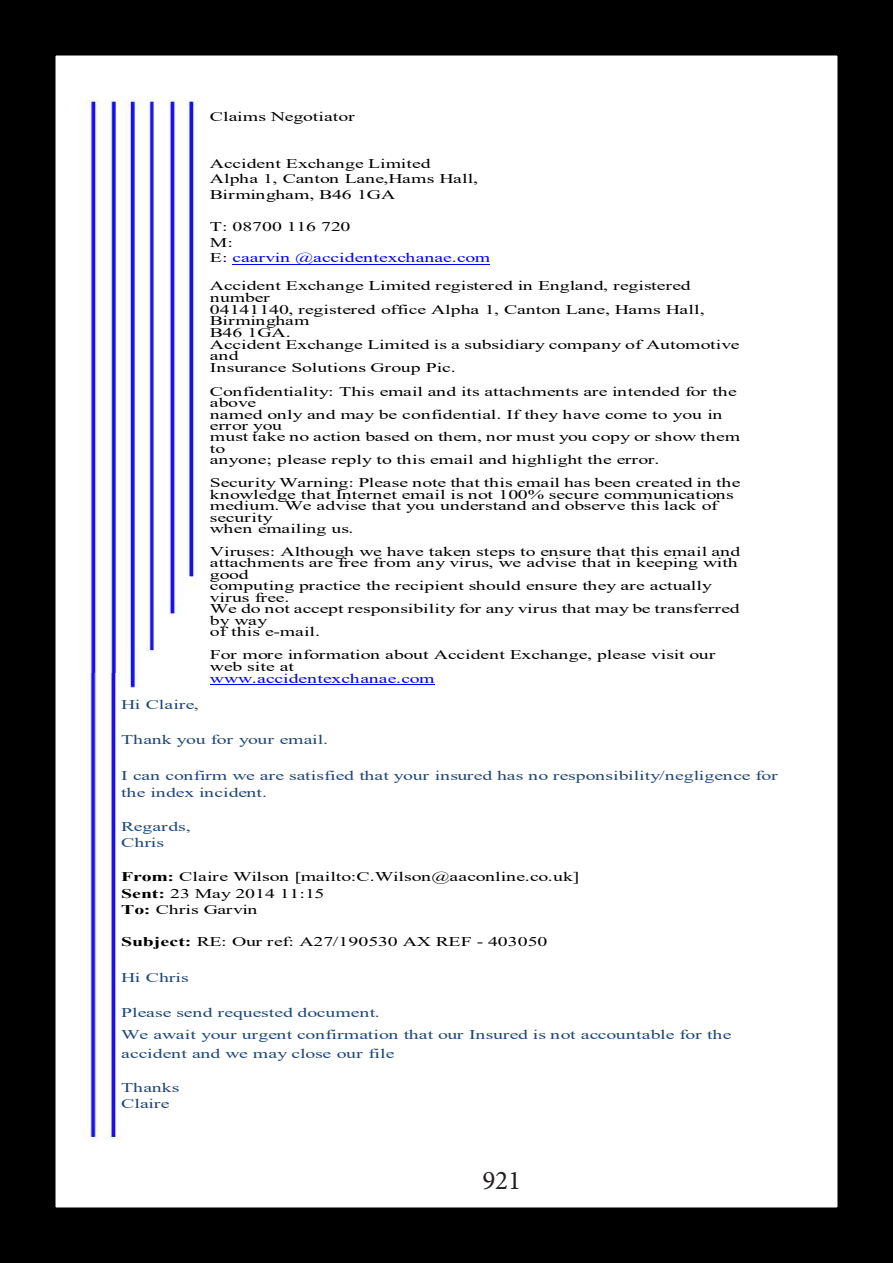
<style>
.page{position:relative;width:893px;height:1263px;background:#fff}
.page>*{position:absolute;margin:0;border:0;box-sizing:border-box;transform-origin:0 0}
.t1{font:27px "Minion Pro";color:#231f20}
.t2{font:13.35px/11.4px "Times New Roman";color:#000;scale:1.49 1}
.t3{font:13.35px/17.7px "Times New Roman";color:#1f477b;scale:1.49 1}
.t4{font:13.35px/15.8px "Times New Roman";color:#0000fd;scale:1.49 1}
.s1{color:#000}
.s2{font-weight:700}
</style>
<div class="page">
<hr style="left:233px;top:264px;width:257px;height:1px;background:#0000fd">
<hr style="left:210px;top:684px;width:225px;height:1px;background:#0000fd">
<img style="left:84px;top:100px;width:114px;height:588px">
<img style="left:84px;top:673px;width:37px;height:467px">
<div style="left:0;top:0;width:893px;height:1263px;border:56px solid #000"></div>
<p class="t2" style="left:210px;top:111px;width:99px">Claims Negotiator</p>
<p class="t2" style="left:210px;top:155px;width:181px;line-height:15.8px">Accident Exchange Limited<br>Alpha 1, Canton Lane,Hams Hall,<br>Birmingham, B46 1GA</p>
<p class="t4" style="left:210px;top:218px;width:190px"><span class="s1">T: 08700 116 720<br>M:<br>E:</span> caarvin @accidentexchanae.com</p>
<p class="t2" style="left:210px;top:279px;width:357px">Accident Exchange Limited registered in England, registered number<br>04141140, registered office Alpha 1, Canton Lane, Hams Hall,<br>Birmingham<br>B46 1GA.<br>Accident Exchange Limited is a subsidiary company of Automotive and<br>Insurance Solutions Group Pic.</p>
<p class="t2" style="left:210px;top:385px;width:357px">Confidentiality: This email and its attachments are intended for the above<br>named only and may be confidential. If they have come to you in error you<br>must take no action based on them, nor must you copy or show them to<br>anyone; please reply to this email and highlight the error.</p>
<p class="t2" style="left:210px;top:477px;width:358px">Security Warning: Please note that this email has been created in the knowledge that Internet email is not 100% secure communications medium. We advise that you understand and observe this lack of security<br>when emailing us.</p>
<p class="t2" style="left:210px;top:545px;width:357px">Viruses: Although we have taken steps to ensure that this email and attachments are free from any virus, we advise that in keeping with good<br>computing practice the recipient should ensure they are actually virus free.<br>We do not accept responsibility for any virus that may be transferred by way<br>of this e-mail.</p>
<p class="t2" style="left:210px;top:648px;width:341px">For more information about Accident Exchange, please visit our web site at</p>
<p class="t4" style="left:210px;top:670px;width:152px">www.accidentexchanae.com</p>
<p class="t3" style="left:121px;top:695px;width:54px">Hi Claire,</p>
<p class="t3" style="left:121px;top:730px;width:140px">Thank you for your email.</p>
<p class="t3" style="left:121px;top:766px;width:442px">I can confirm we are satisfied that your insured has no responsibility/negligence for the index incident.</p>
<p class="t3" style="left:121px;top:818px;width:48px;line-height:16px">Regards,<br>Chris</p>
<p class="t2" style="left:121px;top:867px;width:309px;line-height:16.8px"><span class="s2">From:</span> Claire Wilson [mailto:C.Wilson@aaconline.co.uk]<br><span class="s2">Sent:</span> 23 May 2014 11:15<br><span class="s2">To:</span> Chris Garvin</p>
<p class="t2" style="left:121px;top:936px;width:288px"><span class="s2">Subject:</span> RE: Our ref: A27/190530 AX REF - 403050</p>
<p class="t3" style="left:121px;top:968px;width:47px">Hi Chris</p>
<p class="t3" style="left:121px;top:1001px;width:411px;line-height:21.8px">Please send requested document.<br>We await your urgent confirmation that our Insured is not accountable for the</p>
<p class="t3" style="left:121px;top:1044px;width:185px">accident and we may close our file</p>
<p class="t3" style="left:121px;top:1079px;width:41px;line-height:15.8px">Thanks<br>Claire</p>
<h1 class="t1" style="left:482px;top:1162px;width:40px">921</h1>
</div>
